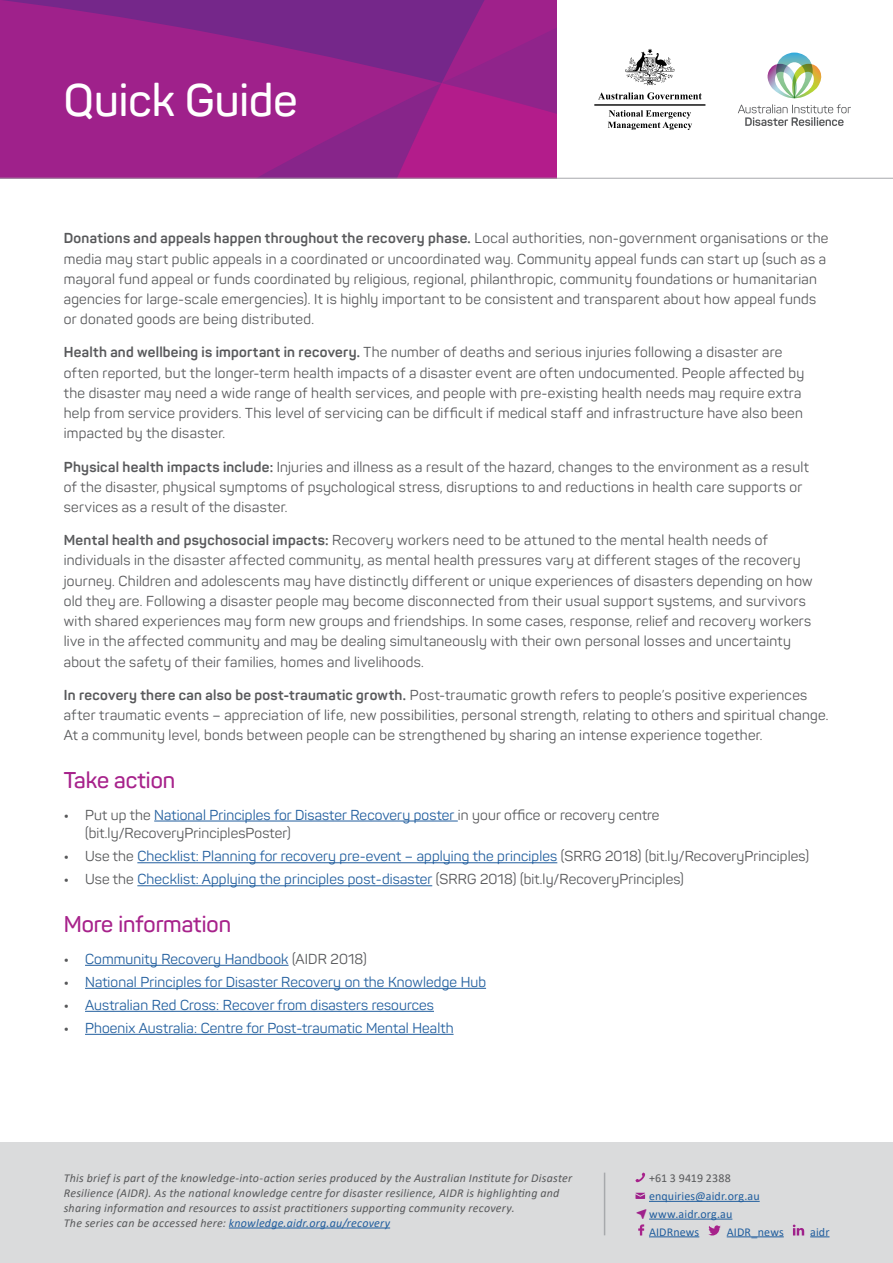
<style>
.page{position:relative;width:893px;height:1263px;background:#fff}
.page>*{position:absolute;margin:0;border:0;box-sizing:border-box;transform-origin:0 0}
.t1{font:600 45px "Panton";color:#fff}
.t2{font:600 22.5px "Panton";color:#a7228b}
.t3{font:14.25px/20.2px "Panton";letter-spacing:.02em;color:#58595b}
.t4{font:14.25px "Panton";letter-spacing:.01em;color:#215e9e}
.t5{font:italic 12px/15px "Calibri";letter-spacing:.02em;color:#58595b}
.t6{font:12px/17.7px "Calibri";letter-spacing:.01em;color:#215e9e}
.t7{font:12px "Calibri";letter-spacing:.015em;color:#58595b}
.s1{font-weight:700}
.s2{color:#215e9e}
.s3{font-weight:700;color:#58595b}
.s4{color:#58595b}
</style>
<div class="page">
<div style="left:0;top:1143px;width:893px;height:120px;background:#dadbdc"></div>
<hr style="left:229px;top:1227px;width:161px;height:1px;background:#215e9e">
<hr style="left:649px;top:1201px;width:111px;height:1px;background:#215e9e">
<hr style="left:649px;top:1219px;width:83px;height:1px;background:#215e9e">
<hr style="left:649px;top:1236px;width:50px;height:1px;background:#215e9e">
<hr style="left:727px;top:1236px;width:57px;height:1px;background:#215e9e">
<svg style="left:810px;top:1236px;width:19px;height:1px"></svg>
<svg style="left:635px;top:1172px;width:10px;height:11px"></svg>
<svg style="left:635px;top:1193px;width:10px;height:6px"></svg>
<svg style="left:708px;top:1225px;width:13px;height:10px"></svg>
<svg style="left:793px;top:1224px;width:11px;height:11px"></svg>
<hr style="left:604px;top:1172px;width:1px;height:63px;background:#a7a9ac">
<svg style="left:0;top:0;width:556px;height:178px;background:#97228a"></svg>
<svg style="left:598px;top:92px;width:104px;height:7px"></svg>
<svg style="left:608px;top:110px;width:84px;height:20px"></svg>
<svg style="left:625px;top:49px;width:50px;height:36px"></svg>
<hr style="left:594px;top:104px;width:111px;height:2px;background:#000">
<svg style="left:738px;top:104px;width:113px;height:22px"></svg>
<svg style="left:767px;top:52px;width:55px;height:46px"></svg>
<hr style="left:0;top:178px;width:893px;height:1px;background:#a7a9ac">
<hr style="left:154px;top:821px;width:304px;height:1px;background:#215e9e">
<hr style="left:137px;top:862px;width:420px;height:1px;background:#215e9e">
<hr style="left:137px;top:885px;width:295px;height:1px;background:#215e9e">
<hr style="left:85px;top:965px;width:204px;height:1px;background:#215e9e">
<hr style="left:85px;top:988px;width:401px;height:1px;background:#215e9e">
<hr style="left:85px;top:1011px;width:349px;height:1px;background:#215e9e">
<hr style="left:85px;top:1034px;width:369px;height:1px;background:#215e9e">
<svg style="left:638px;top:1224px;width:7px;height:11px"></svg>
<h1 class="t1" style="left:64px;top:72px;width:235px">Quick Guide</h1>
<p class="t3" style="left:64px;top:228px;width:766px"><span class="s1">Donations and appeals happen throughout the recovery phase.</span> Local authorities, non-government organisations or the media may start public appeals in a coordinated or uncoordinated way. Community appeal funds can start up (such as a mayoral fund appeal or funds coordinated by religious, regional, philanthropic, community foundations or humanitarian agencies for large-scale emergencies). It is highly important to be consistent and transparent about how appeal funds or donated goods are being distributed.</p>
<p class="t3" style="left:64px;top:342px;width:742px"><span class="s1">Health and wellbeing is important in recovery.</span> The number of deaths and serious injuries following a disaster are often reported, but the longer-term health impacts of a disaster event are often undocumented. People affected by the disaster may need a wide range of health services, and people with pre-existing health needs may require extra help from service providers. This level of servicing can be difficult if medical staff and infrastructure have also been impacted by the disaster.</p>
<p class="t3" style="left:64px;top:456px;width:747px"><span class="s1">Physical health impacts include:</span> Injuries and illness as a result of the hazard, changes to the environment as a result of the disaster, physical symptoms of psychological stress, disruptions to and reductions in health care supports or services as a result of the disaster.</p>
<p class="t3" style="left:64px;top:530px;width:750px"><span class="s1">Mental health and psychosocial impacts:</span> Recovery workers need to be attuned to the mental health needs of individuals in the disaster affected community, as mental health pressures vary at different stages of the recovery journey. Children and adolescents may have distinctly different or unique experiences of disasters depending on how old they are. Following a disaster people may become disconnected from their usual support systems, and survivors with shared experiences may form new groups and friendships. In some cases, response, relief and recovery workers live in the affected community and may be dealing simultaneously with their own personal losses and uncertainty about the safety of their families, homes and livelihoods.</p>
<p class="t3" style="left:64px;top:684px;width:766px"><span class="s1">In recovery there can also be post-traumatic growth.</span> Post-traumatic growth refers to people’s positive experiences after traumatic events – appreciation of life, new possibilities, personal strength, relating to others and spiritual change.<br>At a community level, bonds between people can be strengthened by sharing an intense experience together.</p>
<h2 class="t2" style="left:64px;top:766px;width:113px">Take action</h2>
<p class="t3" style="left:85px;top:805px;width:576px;line-height:18.8px;text-indent:-21px"><span class="s1">•</span> Put up the <span class="s2">National Principles for Disaster Recovery poster</span> in your office or recovery centre (bit.ly/RecoveryPrinciplesPoster)</p>
<p class="t4" style="left:64px;top:847px;width:747px"><span class="s3">•</span> <span class="s4">Use the</span> Checklist: Planning for recovery pre-event – applying the principles <span class="s4">(SRRG 2018) (bit.ly/RecoveryPrinciples)</span></p>
<p class="t4" style="left:64px;top:870px;width:622px"><span class="s3">•</span> <span class="s4">Use the</span> Checklist: Applying the principles post-disaster <span class="s4">(SRRG 2018) (bit.ly/RecoveryPrinciples)</span></p>
<h2 class="t2" style="left:64px;top:910px;width:169px">More information</h2>
<p class="t4" style="left:64px;top:950px;width:305px"><span class="s3">•</span> Community Recovery Handbook <span class="s4">(AIDR 2018)</span></p>
<p class="t4" style="left:64px;top:973px;width:424px"><span class="s3">•</span> National Principles for Disaster Recovery on the Knowledge Hub</p>
<p class="t4" style="left:64px;top:996px;width:372px"><span class="s3">•</span> Australian Red Cross: Recover from disasters resources</p>
<p class="t4" style="left:64px;top:1019px;width:391px"><span class="s3">•</span> Phoenix Australia: Centre for Post-traumatic Mental Health</p>
<p class="t5" style="left:64px;top:1169px;width:510px">This brief is part of the knowledge-into-action series produced by the Australian Institute for Disaster Resilience (AIDR). As the national knowledge centre for disaster resilience, AIDR is highlighting and sharing information and resources to assist practitioners supporting community recovery.<br>The series can be accessed here: <span class="s2">knowledge.aidr.org.au/recovery</span></p>
<p class="t7" style="left:649px;top:1170px;width:83px">+61 3 9419 2388</p>
<p class="t6" style="left:649px;top:1187px;width:112px">enquiries@aidr.org.au www.aidr.org.au<br>AIDRnews</p>
<p class="t6" style="left:727px;top:1222px;width:59px">AIDR_news</p>
<p class="t6" style="left:810px;top:1222px;width:21px">aidr</p>
</div>
